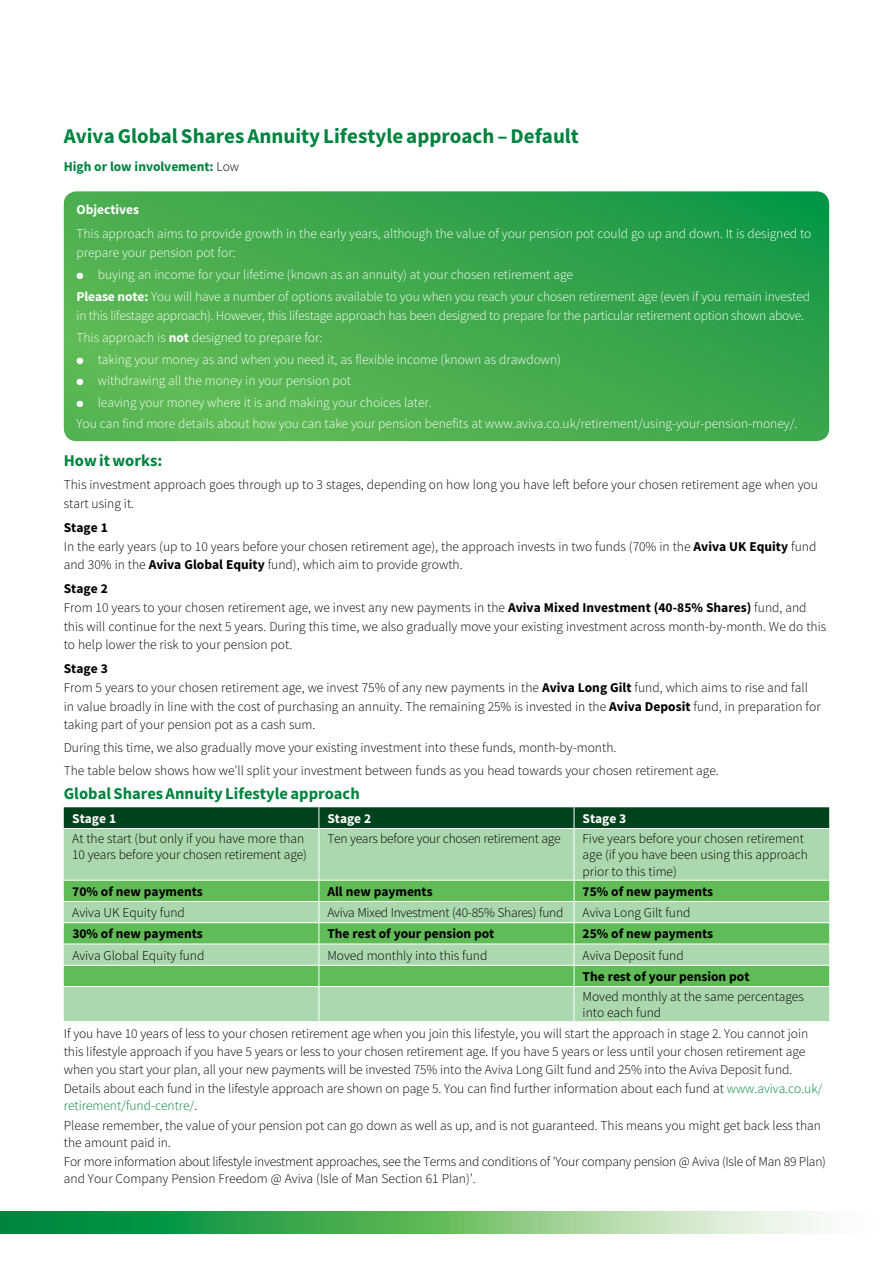
<style>
.page{position:relative;width:893px;height:1263px;background:#fff}
.page>*{position:absolute;margin:0;border:0;box-sizing:border-box;transform-origin:0 0}
.t1{font:700 21px "Source Sans Pro";color:#00833e}
.t2{font:700 16.5px "Source Sans Pro";color:#00833e}
.t3{font:300 13.5px/18.8px "Source Sans Pro";letter-spacing:-.005em;color:#000}
.t4{font:300 13.5px/21.6px "Source Sans Pro";letter-spacing:-.005em;color:#fff}
.t5{font:700 13.5px "Source Sans Pro";letter-spacing:-.005em;color:#000}
.t6{font:700 13.5px "Source Sans Pro";letter-spacing:-.005em;color:#fff}
.t7{font:700 13.5px "Source Sans Pro";letter-spacing:-.005em;color:#00833e}
.s1{font-weight:300;color:#000}
.s2{font-weight:700}
.s3{color:#00833e}
</style>
<div class="page">
<svg style="left:0;top:1212px;width:826px;height:21px;background:#69bb79"></svg>
<div style="left:64px;top:987px;width:765px;height:34px;background:#abd8ae"></div>
<svg style="left:64px;top:807px;width:765px;height:179px;background:#83bf84"></svg>
<hr style="left:319px;top:987px;width:1px;height:34px;background:#fff">
<hr style="left:574px;top:987px;width:1px;height:34px;background:#fff">
<svg style="left:64px;top:191px;width:765px;height:250px;background:#41aa4e"></svg>
<h1 class="t1" style="left:64px;top:122px;width:517px">Aviva Global Shares Annuity Lifestyle approach – Default</h1>
<p class="t7" style="left:64px;top:158px;width:177px">High or low involvement: <span class="s1">Low</span></p>
<p class="t6" style="left:77px;top:201px;width:64px">Objectives</p>
<p class="t4" style="left:77px;top:224px;width:736px;line-height:19.5px">This approach aims to provide growth in the early years, although the value of your pension pot could go up and down. It is designed to prepare your pension pot for:</p>
<p class="t4" style="left:77px;top:264px;width:735px">● buying an income for your lifetime (known as an annuity) at your chosen retirement age<br><span class="s2">Please note:</span> You will have a number of options available to you when you reach your chosen retirement age (even if you remain invested</p>
<p class="t4" style="left:77px;top:305px;width:729px">in this lifestage approach). However, this lifestage approach has been designed to prepare for the particular retirement option shown above.<br>This approach is <span class="s2">not</span> designed to prepare for:</p>
<p class="t4" style="left:77px;top:348px;width:486px">● taking your money as and when you need it, as flexible income (known as drawdown)</p>
<p class="t4" style="left:77px;top:370px;width:276px">● withdrawing all the money in your pension pot</p>
<p class="t4" style="left:77px;top:391px;width:722px">● leaving your money where it is and making your choices later.<br>You can find more details about how you can take your pension benefits at www.aviva.co.uk/retirement/using-your-pension-money/.</p>
<p class="t2" style="left:64px;top:450px;width:100px">How it works:</p>
<p class="t3" style="left:64px;top:475px;width:756px">This investment approach goes through up to 3 stages, depending on how long you have left before your chosen retirement age when you start using it.</p>
<p class="t3" style="left:64px;top:518px;width:754px"><span class="s2">Stage 1<br></span>In the early years (up to 10 years before your chosen retirement age), the approach invests in two funds (70% in the <span class="s2">Aviva UK Equity</span> fund and 30% in the <span class="s2">Aviva Global Equity</span> fund), which aim to provide growth.</p>
<p class="t3" style="left:64px;top:579px;width:764px"><span class="s2">Stage 2<br></span>From 10 years to your chosen retirement age, we invest any new payments in the <span class="s2">Aviva Mixed Investment (40-85% Shares)</span> fund, and this will continue for the next 5 years. During this time, we also gradually move your existing investment across month-by-month. We do this to help lower the risk to your pension pot.</p>
<p class="t3" style="left:64px;top:659px;width:758px"><span class="s2">Stage 3<br></span>From 5 years to your chosen retirement age, we invest 75% of any new payments in the <span class="s2">Aviva Long Gilt</span> fund, which aims to rise and fall in value broadly in line with the cost of purchasing an annuity. The remaining 25% is invested in the <span class="s2">Aviva Deposit</span> fund, in preparation for taking part of your pension pot as a cash sum.</p>
<p class="t3" style="left:64px;top:736px;width:657px;line-height:23px">During this time, we also gradually move your existing investment into these funds, month-by-month.<br>The table below shows how we’ll split your investment between funds as you head towards your chosen retirement age.</p>
<p class="t2" style="left:64px;top:782px;width:297px">Global Shares Annuity Lifestyle approach</p>
<p class="t6" style="left:72px;top:809px;width:45px">Stage 1</p>
<p class="t6" style="left:327px;top:809px;width:45px">Stage 2</p>
<p class="t6" style="left:583px;top:809px;width:45px">Stage 3</p>
<p class="t3" style="left:72px;top:830px;width:236px;line-height:16.5px">At the start (but only if you have more than<br>10 years before your chosen retirement age)</p>
<p class="t3" style="left:327px;top:829px;width:235px">Ten years before your chosen retirement age</p>
<p class="t3" style="left:583px;top:830px;width:227px;line-height:16.5px">Five years before your chosen retirement age (if you have been using this approach prior to this time)</p>
<p class="t5" style="left:72px;top:882px;width:132px">70% of new payments</p>
<p class="t5" style="left:327px;top:882px;width:107px">All new payments</p>
<p class="t5" style="left:583px;top:882px;width:132px">75% of new payments</p>
<p class="t3" style="left:72px;top:903px;width:114px">Aviva UK Equity fund</p>
<p class="t3" style="left:327px;top:903px;width:237px">Aviva Mixed Investment (40-85% Shares) fund</p>
<p class="t3" style="left:583px;top:903px;width:109px">Aviva Long Gilt fund</p>
<p class="t5" style="left:72px;top:925px;width:132px">30% of new payments</p>
<p class="t5" style="left:327px;top:925px;width:168px">The rest of your pension pot</p>
<p class="t5" style="left:583px;top:925px;width:132px">25% of new payments</p>
<p class="t3" style="left:72px;top:946px;width:134px">Aviva Global Equity fund</p>
<p class="t3" style="left:327px;top:946px;width:161px">Moved monthly into this fund</p>
<p class="t3" style="left:583px;top:946px;width:103px">Aviva Deposit fund</p>
<p class="t5" style="left:583px;top:967px;width:168px">The rest of your pension pot</p>
<p class="t3" style="left:583px;top:988px;width:223px;line-height:16.5px">Moved monthly at the same percentages into each fund</p>
<p class="t3" style="left:64px;top:1025px;width:746px;line-height:17.5px">If you have 10 years of less to your chosen retirement age when you join this lifestyle, you will start the approach in stage 2. You cannot join this lifestyle approach if you have 5 years or less to your chosen retirement age. If you have 5 years or less until your chosen retirement age when you start your plan, all your new payments will be invested 75% into the Aviva Long Gilt fund and 25% into the Aviva Deposit fund.</p>
<p class="t3" style="left:64px;top:1080px;width:760px;line-height:17.2px">Details about each fund in the lifestyle approach are shown on page 5. You can find further information about each fund at <span class="s3">www.aviva.co.uk/ retirement/fund-centre/</span>.</p>
<p class="t3" style="left:64px;top:1116px;width:759px;line-height:17.2px">Please remember, the value of your pension pot can go down as well as up, and is not guaranteed. This means you might get back less than the amount paid in.</p>
<p class="t3" style="left:64px;top:1153px;width:764px;line-height:17.2px">For more information about lifestyle investment approaches, see the Terms and conditions of 'Your company pension @ Aviva (Isle of Man 89 Plan) and Your Company Pension Freedom @ Aviva (Isle of Man Section 61 Plan)’.</p>
</div>
